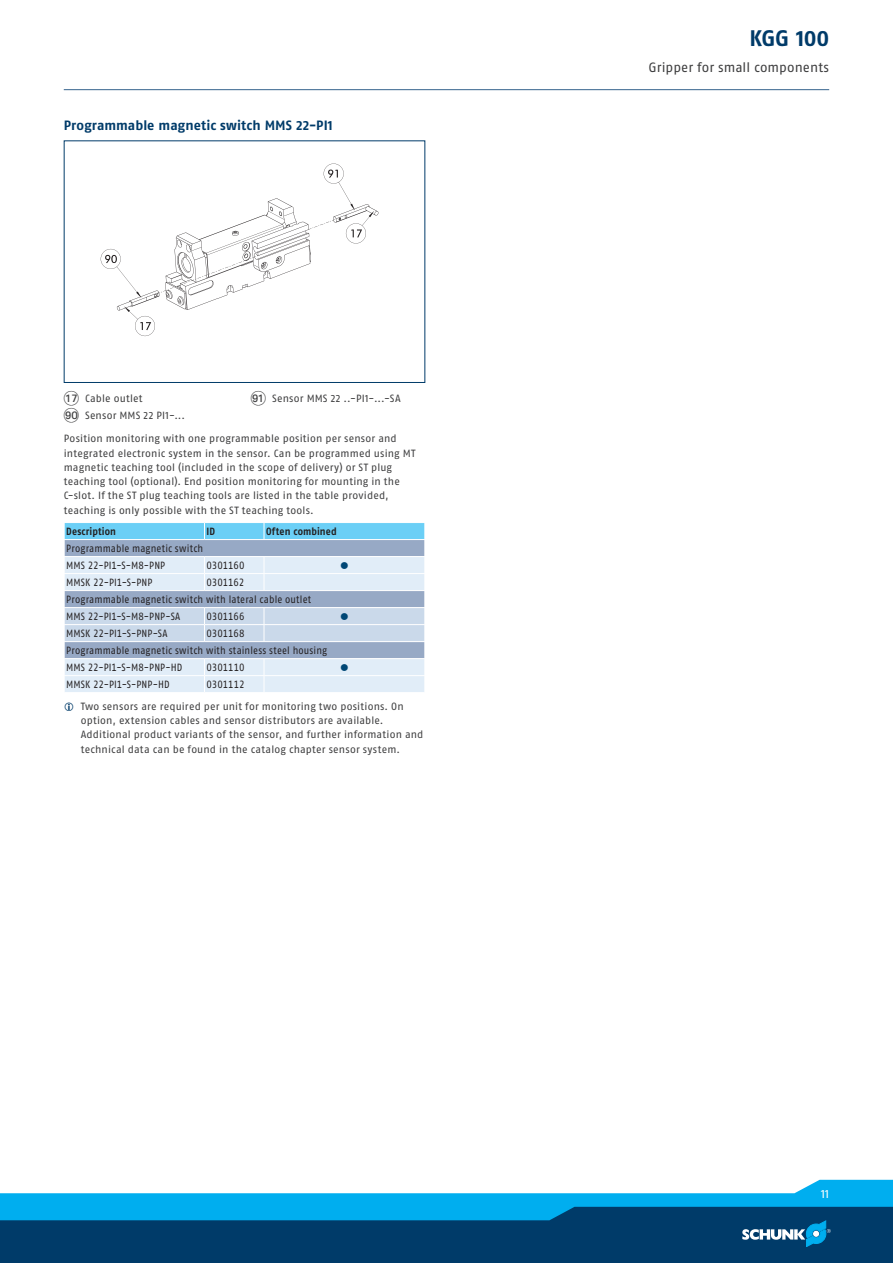
<style>
.page{position:relative;width:893px;height:1263px;background:#fff}
.page>*{position:absolute;margin:0;border:0;box-sizing:border-box;transform-origin:0 0}
.t1{font:700 22.5px "SCHUNK Fago Pro";color:#003b69}
.t2{font:700 13.5px "SCHUNK Fago Pro";color:#003b69}
.t3{font:13.5px "SCHUNK Fago Pro";color:#3e3e3f}
.t4{font:12px "SCHUNK Fago Pro";color:#fff}
.t5{font:10.5px/14.2px "SCHUNK Fago Pro";letter-spacing:.015em;color:#3e3e3f}
.t6{font:10.5px/17px "SCHUNK Fago Pro";letter-spacing:.01em;color:#231f20;scale:.9 1}
.t7{font:700 10.5px "SCHUNK Fago Pro";letter-spacing:.015em;color:#231f20;scale:.9 1}
.t8{font:10.5px "SCHUNK Fago Pro";color:#004775}
.s1{font-family:"Deco Numbers LH Circle";font-size:15px}
</style>
<div class="page">
<div style="left:0;top:1202px;width:893px;height:61px;background:#003b69"></div>
<svg style="left:0;top:1180px;width:893px;height:67px"></svg>
<hr style="left:64px;top:89px;width:765px;height:1px;background:#35628d">
<div style="left:64px;top:140px;width:361px;height:243px;border:1px solid #003b69"></div>
<img style="left:100px;top:163px;width:279px;height:174px">
<svg style="left:64px;top:522px;width:361px;height:170px;background:#bed4e7"></svg>
<hr style="left:64px;top:658px;width:140px;height:1px;background:#fff">
<hr style="left:204px;top:658px;width:60px;height:1px;background:#fff">
<hr style="left:264px;top:658px;width:161px;height:1px;background:#fff">
<p class="t2" style="left:64px;top:117px;width:270px">Programmable magnetic switch MMS 22-PI1</p>
<p class="t5" style="left:64px;top:390px;width:123px;line-height:17px"><span class="s1">AQ</span> Cable outlet<br><span class="s1">IT</span> Sensor MMS 22 PI1-...</p>
<p class="t5" style="left:251px;top:391px;width:151px"><span class="s1">IK</span> Sensor MMS 22 ..-PI1-...-SA</p>
<p class="t5" style="left:64px;top:432px;width:353px">Position monitoring with one programmable position per sensor and integrated electronic system in the sensor. Can be programmed using MT magnetic teaching tool (included in the scope of delivery) or ST plug teaching tool (optional). End position monitoring for mounting in the C-slot. If the ST plug teaching tools are listed in the table provided, teaching is only possible with the ST teaching tools.</p>
<p class="t7" style="left:66px;top:525px;width:57px">Description</p>
<p class="t7" style="left:207px;top:525px;width:11px">ID</p>
<p class="t7" style="left:266px;top:525px;width:80px">Often combined</p>
<p class="t6" style="left:66px;top:540px;width:154px">Programmable magnetic switch<br>MMS 22-PI1-S-M8-PNP</p>
<p class="t6" style="left:207px;top:557px;width:44px">0301160</p>
<p class="t8" style="left:340px;top:559px;width:10px">●</p>
<p class="t6" style="left:66px;top:574px;width:97px">MMSK 22-PI1-S-PNP</p>
<p class="t6" style="left:66px;top:574px;width:274px;text-indent:140px">0301162<br>Programmable magnetic switch with lateral cable outlet<br>MMS 22-PI1-S-M8-PNP-SA</p>
<p class="t6" style="left:207px;top:608px;width:44px">0301166</p>
<p class="t8" style="left:340px;top:610px;width:10px">●</p>
<p class="t6" style="left:66px;top:625px;width:114px">MMSK 22-PI1-S-PNP-SA</p>
<p class="t6" style="left:66px;top:625px;width:291px;text-indent:140px">0301168<br>Programmable magnetic switch with stainless steel housing<br>MMS 22-PI1-S-M8-PNP-HD</p>
<p class="t6" style="left:207px;top:659px;width:44px">0301110</p>
<p class="t8" style="left:340px;top:661px;width:10px">●</p>
<p class="t6" style="left:66px;top:676px;width:116px">MMSK 22-PI1-S-PNP-HD</p>
<p class="t6" style="left:207px;top:676px;width:44px">0301112</p>
<p class="t5" style="left:81px;top:699px;width:344px">Two sensors are required per unit for monitoring two positions. On option, extension cables and sensor distributors are available.<br>Additional product variants of the sensor, and further information and technical data can be found in the catalog chapter sensor system.</p>
<h1 class="t1" style="left:750px;top:24px;width:81px">KGG 100</h1>
<p class="t3" style="left:648px;top:60px;width:182px">Gripper for small components</p>
<p class="t4" style="left:821px;top:1186px;width:10px">11</p>
</div>
